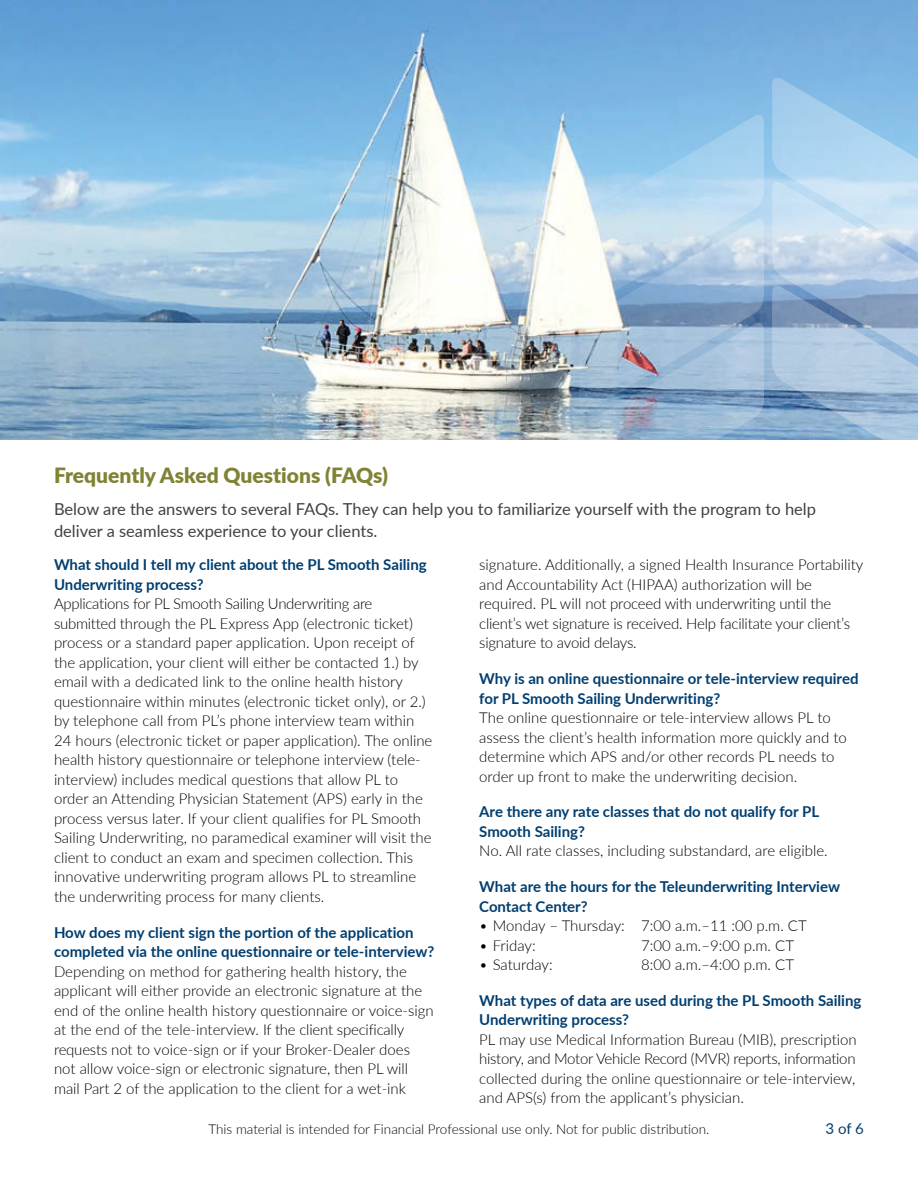
<style>
.page{position:relative;width:918px;height:1188px;background:#fff}
.page>*{position:absolute;margin:0;border:0;box-sizing:border-box;transform-origin:0 0}
.t1{font:900 21px "Lato";color:#808234}
.t2{font:16.5px/22.5px "Lato";color:#414042}
.t3{font:300 15px/19.5px "Lato";color:#000}
.t4{font:700 15px/19.5px "Lato";color:#003e70}
.t5{font:15px "Lato";color:#003e70}
.t6{font:300 13.5px "Lato";color:#000}
</style>
<div class="page">
<img style="left:0;top:0;width:918px;height:440px">
<svg style="left:772px;top:73px;width:146px;height:367px;background:#a6c5e1"></svg>
<img style="left:387px;top:73px;width:184px;height:367px">
<svg style="left:579px;top:110px;width:185px;height:330px;background:#a5c3dc"></svg>
<h1 class="t1" style="left:54px;top:459px;width:335px">Frequently Asked Questions (FAQs)</h1>
<p class="t2" style="left:54px;top:497px;width:764px">Below are the answers to several FAQs. They can help you to familiarize yourself with the program to help deliver a seamless experience to your clients.</p>
<p class="t4" style="left:54px;top:555px;width:374px">What should I tell my client about the PL Smooth Sailing<br>Underwriting process?</p>
<p class="t3" style="left:54px;top:594px;width:380px">Applications for PL Smooth Sailing Underwriting are submitted through the PL Express App (electronic ticket) process or a standard paper application. Upon receipt of the application, your client will either be contacted 1.) by email with a dedicated link to the online health history questionnaire within minutes (electronic ticket only), or 2.) by telephone call from PL’s phone interview team within 24 hours (electronic ticket or paper application). The online health history questionnaire or telephone interview (tele&shy;interview) includes medical questions that allow PL to order an Attending Physician Statement (APS) early in the process versus later. If your client qualifies for PL Smooth Sailing Underwriting, no paramedical examiner will visit the client to conduct an exam and specimen collection. This innovative underwriting program allows PL to streamline the underwriting process for many clients.</p>
<p class="t4" style="left:54px;top:922px;width:382px">How does my client sign the portion of the application completed via the online questionnaire or tele-interview?</p>
<p class="t3" style="left:54px;top:961px;width:381px">Depending on method for gathering health history, the applicant will either provide an electronic signature at the end of the online health history questionnaire or voice-sign at the end of the tele-interview. If the client specifically requests not to voice-sign or if your Broker-Dealer does not allow voice-sign or electronic signature, then PL will mail Part 2 of the application to the client for a wet-ink</p>
<p class="t3" style="left:479px;top:555px;width:386px">signature. Additionally, a signed Health Insurance Portability and Accountability Act (HIPAA) authorization will be required. PL will not proceed with underwriting until the client’s wet signature is received. Help facilitate your client’s signature to avoid delays.</p>
<p class="t4" style="left:479px;top:668px;width:381px">Why is an online questionnaire or tele-interview required for PL Smooth Sailing Underwriting?</p>
<p class="t3" style="left:479px;top:708px;width:369px">The online questionnaire or tele-interview allows PL to assess the client’s health information more quickly and to determine which APS and/or other records PL needs to order up front to make the underwriting decision.</p>
<p class="t4" style="left:479px;top:802px;width:341px">Are there any rate classes that do not qualify for PL<br>Smooth Sailing?</p>
<p class="t3" style="left:479px;top:841px;width:350px">No. All rate classes, including substandard, are eligible.</p>
<p class="t4" style="left:479px;top:876px;width:362px">What are the hours for the Teleunderwriting Interview<br>Contact Center?</p>
<p class="t3" style="left:479px;top:915px;width:329px">• Monday – Thursday: 7:00 a.m.–11 :00 p.m. CT</p>
<p class="t3" style="left:479px;top:935px;width:58px">• Friday:</p>
<p class="t3" style="left:641px;top:935px;width:154px">7:00 a.m.–9:00 p.m. CT</p>
<p class="t3" style="left:479px;top:954px;width:75px">• Saturday:</p>
<p class="t3" style="left:641px;top:954px;width:154px">8:00 a.m.–4:00 p.m. CT</p>
<p class="t4" style="left:479px;top:990px;width:384px">What types of data are used during the PL Smooth Sailing<br>Underwriting process?</p>
<p class="t3" style="left:479px;top:1029px;width:379px;text-align:justify">PL may use Medical Information Bureau (MIB), prescription history, and Motor Vehicle Record (MVR) reports, information collected during the online questionnaire or tele-interview, and APS(s) from the applicant’s physician.</p>
<p class="t6" style="left:209px;top:1120px;width:502px">This material is intended for Financial Professional use only. Not for public distribution.</p>
<p class="t5" style="left:826px;top:1118px;width:40px">3 of 6</p>
</div>
